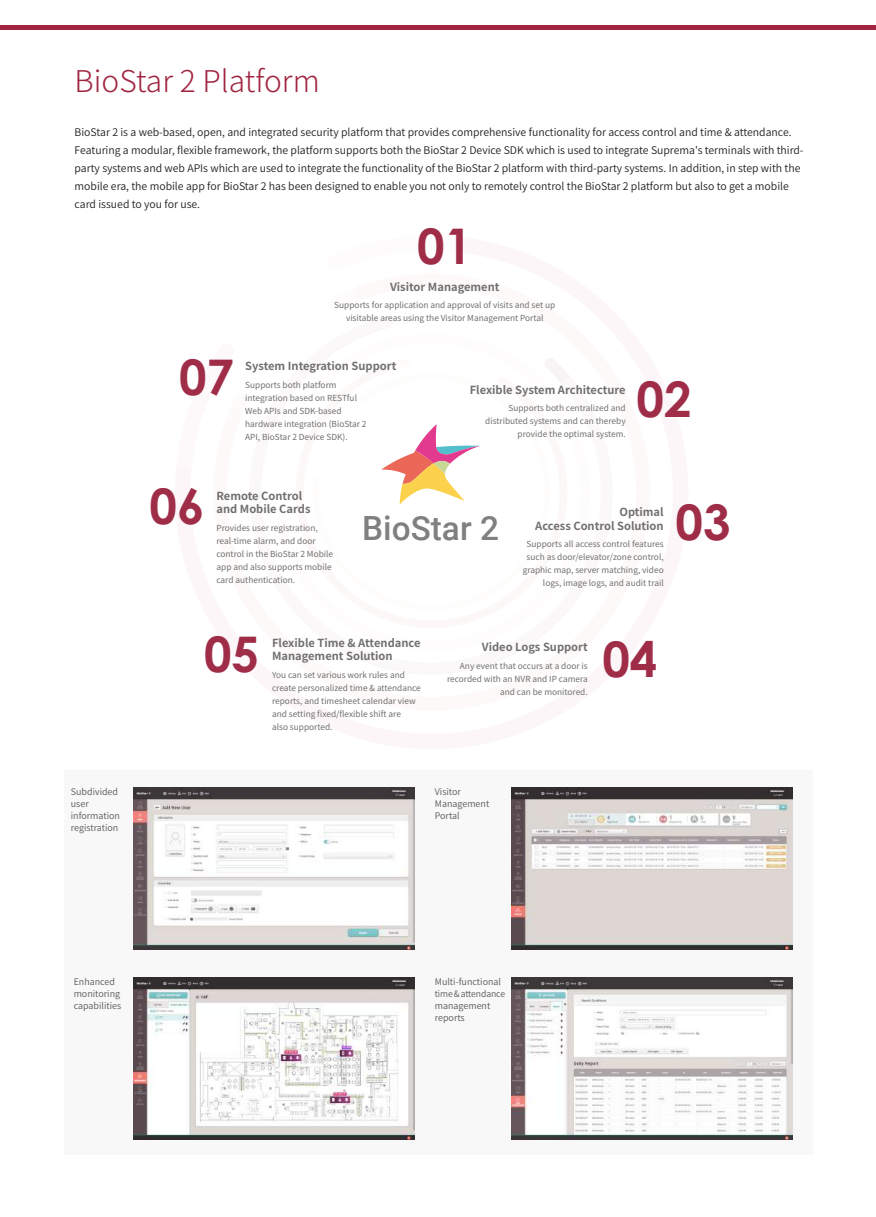
<style>
.page{position:relative;width:876px;height:1217px;background:#fff}
.page>*{position:absolute;margin:0;border:0;box-sizing:border-box;transform-origin:0 0}
.t1{font:700 49.05px "Century Gothic";color:#9f2d48}
.t2{font:500 33.3px "Roboto";color:#808080}
.t3{font:300 30px "Noto Sans CJ Kkr";color:#a02541}
.t4{font:700 11.1px/13.4px "Noto Sans CJ Kkr";color:#706f6f}
.t5{font:600 10.5px/18px "Noto Sans CJ Kkr";color:#231f20}
.t6{font:600 9px/12px "Noto Sans CJ Kkr";color:#57585a}
.t7{font:600 8.85px "Noto Sans CJ Kkr";letter-spacing:-.01em;color:#57585a}
.t8{font:8.4px/12.9px "Noto Sans CJ Kkr";color:#706f6f;text-align:right}
</style>
<div class="page">
<div style="left:64px;top:770px;width:748px;height:383px;background:#f8f8f9"></div>
<hr style="left:0;top:26px;width:876px;height:4px;background:#a02541">
<img style="left:134px;top:787px;width:281px;height:162px">
<img style="left:134px;top:977px;width:281px;height:162px">
<img style="left:512px;top:787px;width:280px;height:162px">
<img style="left:512px;top:977px;width:280px;height:162px">
<svg style="left:381px;top:424px;width:99px;height:80px"></svg>
<h3 class="t3" style="left:75px;top:64px;width:247px">BioStar 2 Platform</h3>
<p class="t5" style="left:75px;top:123px;width:730px">BioStar 2 is a web-based, open, and integrated security platform that provides comprehensive functionality for access control and time &amp; attendance.<br>Featuring a modular, flexible framework, the platform supports both the BioStar 2 Device SDK which is used to integrate Suprema's terminals with third&shy;party systems and web APIs which are used to integrate the functionality of the BioStar 2 platform with third-party systems. In addition, in step with the mobile era, the mobile app for BioStar 2 has been designed to enable you not only to remotely control the BioStar 2 platform but also to get a mobile card issued to you for use.</p>
<h1 class="t1" style="left:417px;top:208px;width:57px">01</h1>
<h3 class="t4" style="left:390px;top:280px;width:111px">Visitor Management</h3>
<p class="t8" style="left:334px;top:299px;width:222px;text-align:center">Supports for application and approval of visits and set up visitable areas using the Visitor Management Portal</p>
<h1 class="t1" style="left:179px;top:340px;width:57px">07</h1>
<h3 class="t4" style="left:245px;top:359px;width:153px">System Integration Support</h3>
<p class="t8" style="left:245px;top:379px;width:123px;text-align:left">Supports both platform integration based on RESTful<br>Web APIs and SDK-based hardware integration (BioStar 2<br>API, BioStar 2 Device SDK).</p>
<h3 class="t4" style="left:470px;top:383px;width:157px">Flexible System Architecture</h3>
<p class="t8" style="left:485px;top:401px;width:142px">Supports both centralized and distributed systems and can thereby provide the optimal system.</p>
<h1 class="t1" style="left:637px;top:362px;width:57px">02</h1>
<p class="t6" style="left:71px;top:786px;width:51px">Subdivided user information registration</p>
<h1 class="t1" style="left:150px;top:469px;width:57px">06</h1>
<h3 class="t4" style="left:216px;top:489px;width:96px">Remote Control and Mobile Cards</h3>
<p class="t8" style="left:216px;top:521px;width:118px;text-align:left">Provides user registration, real-time alarm, and door control in the BioStar 2 Mobile app and also supports mobile card authentication.</p>
<h2 class="t2" style="left:362px;top:505px;width:138px">BioStar 2</h2>
<h3 class="t4" style="left:535px;top:505px;width:130px;text-align:right">Optimal<br>Access Control Solution</h3>
<p class="t8" style="left:523px;top:537px;width:143px">Supports all access control features such as door/elevator/zone control, graphic map, server matching, video logs, image logs, and audit trail</p>
<h1 class="t1" style="left:675px;top:484px;width:57px">03</h1>
<h1 class="t1" style="left:204px;top:617px;width:57px">05</h1>
<h3 class="t4" style="left:272px;top:636px;width:150px">Flexible Time &amp; Attendance<br>Management Solution</h3>
<p class="t8" style="left:272px;top:668px;width:150px;text-align:left">You can set various work rules and create personalized time &amp; attendance reports, and timesheet calendar view and setting fixed/flexible shift are<br>also supported.</p>
<h3 class="t4" style="left:482px;top:640px;width:107px">Video Logs Support</h3>
<p class="t8" style="left:447px;top:659px;width:142px">Any event that occurs at a door is recorded with an NVR and IP camera and can be monitored.</p>
<h1 class="t1" style="left:602px;top:621px;width:57px">04</h1>
<p class="t6" style="left:435px;top:786px;width:56px">Visitor<br>Management<br>Portal</p>
<p class="t6" style="left:74px;top:975px;width:49px">Enhanced monitoring capabilities</p>
<p class="t6" style="left:435px;top:975px;width:68px">Multi-functional</p>
<p class="t7" style="left:435px;top:988px;width:72px">time &amp; attendance</p>
<p class="t6" style="left:435px;top:999px;width:57px">management reports</p>
</div>
